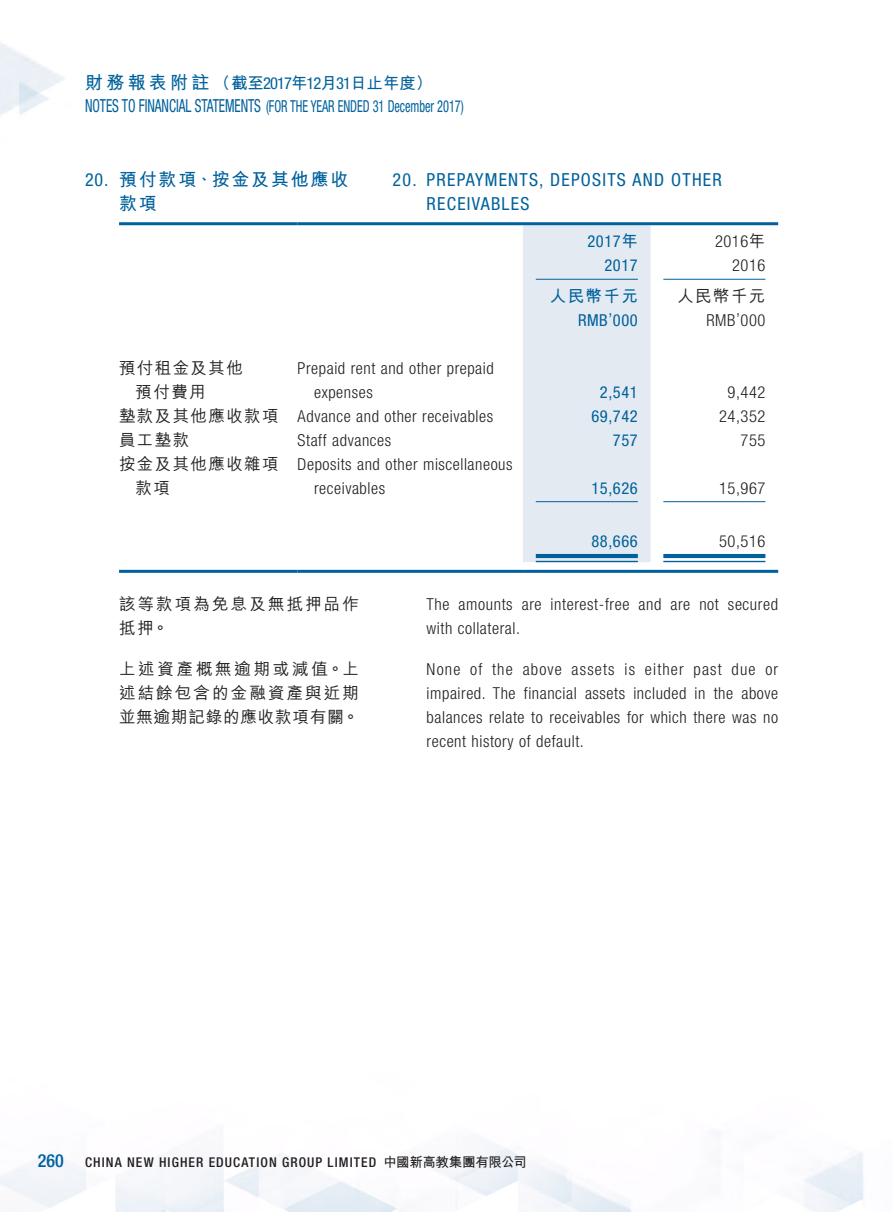
<style>
.page{position:relative;width:893px;height:1212px;background:#fff}
.page>*{position:absolute;margin:0;border:0;box-sizing:border-box;transform-origin:0 0}
.t1{font:condensed 18px/24px "Helvetica Neue LT Std";letter-spacing:.07em;color:#00619c}
.t2{font:700 18px/24px "M Hei HK";letter-spacing:.1em;color:#00619c}
.t3{font:300 condensed 16.5px/24px "Helvetica Neue LT Std";letter-spacing:.035em;color:#231f20}
.t4{font:500 16.5px/24px "M Hei HK";letter-spacing:.085em;color:#231f20}
.t5{font:condensed 16.5px "Helvetica Neue LT Std";letter-spacing:-.005em;color:#00619c;scale:.75 1}
.t6{font:condensed 16.5px "Helvetica Neue LT Std";letter-spacing:.035em;color:#00619c}
.t7{font:700 16.5px "M Hei HK";letter-spacing:.04em;color:#00619c}
.t8{font:500 16.5px/24px "M Hei HK";letter-spacing:.13em;color:#231f20}
.t9{font:500 condensed 13.5px "Helvetica Neue LT Std";letter-spacing:.08em;color:#231f20}
.s1{font-size:18px}
.s2{font-family:"Helvetica Neue LT Std";font-weight:400;font-stretch:condensed}
.s3{font-family:"M Hei HK";font-weight:700;font-stretch:normal}
.s4{font-family:"M Hei HK";font-weight:500;font-stretch:normal}
.s5{font-size:18px;color:#00619c}
</style>
<div class="page">
<img style="left:0;top:42px;width:64px;height:74px">
<div style="left:523px;top:225px;width:128px;height:337px;background:#e4eaf1"></div>
<hr style="left:119px;top:222px;width:179px;height:3px;background:#00619c">
<hr style="left:298px;top:222px;width:225px;height:3px;background:#00619c">
<hr style="left:523px;top:222px;width:255px;height:3px;background:#00619c">
<hr style="left:536px;top:279px;width:102px;height:1px;background:#00619c">
<hr style="left:663px;top:279px;width:102px;height:1px;background:#00619c">
<hr style="left:536px;top:501px;width:102px;height:1px;background:#00619c">
<hr style="left:663px;top:501px;width:102px;height:1px;background:#00619c">
<hr style="left:536px;top:554px;width:102px;height:4px;background:#00619c">
<hr style="left:536px;top:561px;width:102px;height:1px;background:#00619c">
<hr style="left:663px;top:554px;width:102px;height:4px;background:#00619c">
<hr style="left:663px;top:561px;width:102px;height:1px;background:#00619c">
<hr style="left:119px;top:570px;width:179px;height:3px;background:#00619c">
<hr style="left:298px;top:570px;width:225px;height:3px;background:#00619c">
<hr style="left:523px;top:570px;width:255px;height:3px;background:#00619c">
<p class="t7" style="left:85px;top:71px;width:349px"><span class="s1">財務報表附註</span>（截至<span class="s2">2017</span>年<span class="s2">12</span>月<span class="s2">31</span>日止年度）</p>
<p class="t5" style="left:85px;top:96px;width:506px"><span class="s1">NOTES TO FINANCIAL STATEMENTS</span> (FOR THE YEAR ENDED 31 December 2017)</p>
<p class="t2" style="left:119px;top:166px;width:231px;text-indent:-34px"><span class="s2">20.</span> 預付款項、按金及其他應收款項</p>
<p class="t1" style="left:427px;top:168px;width:297px;text-indent:-34px">20. PREPAYMENTS, DEPOSITS AND OTHER<br>RECEIVABLES</p>
<p class="t6" style="left:587px;top:232px;width:52px">2017<span class="s3">年</span></p>
<p class="t3" style="left:715px;top:229px;width:52px">2016<span class="s4">年</span></p>
<p class="t6" style="left:604px;top:256px;width:35px">2017</p>
<p class="t3" style="left:732px;top:253px;width:35px">2016</p>
<p class="t7" style="left:550px;top:283px;width:90px">人民幣千元</p>
<p class="t4" style="left:677px;top:282px;width:90px">人民幣千元</p>
<p class="t6" style="left:578px;top:310px;width:61px">RMB’000</p>
<p class="t3" style="left:706px;top:308px;width:60px">RMB’000</p>
<p class="t4" style="left:136px;top:354px;width:109px;text-indent:-16px">預付租金及其他預付費用</p>
<p class="t3" style="left:314px;top:356px;width:181px;text-indent:-16px">Prepaid rent and other prepaid expenses</p>
<p class="t6" style="left:600px;top:382px;width:39px">2,541</p>
<p class="t3" style="left:727px;top:380px;width:39px">9,442</p>
<p class="t3" style="left:119px;top:404px;width:376px"><span class="s4">墊款及其他應收款項</span> Advance and other receivables</p>
<p class="t6" style="left:591px;top:406px;width:48px">69,742</p>
<p class="t3" style="left:719px;top:404px;width:48px">24,352</p>
<p class="t4" style="left:119px;top:426px;width:72px">員工墊款</p>
<p class="t3" style="left:298px;top:428px;width:95px">Staff advances</p>
<p class="t6" style="left:613px;top:430px;width:26px">757</p>
<p class="t3" style="left:740px;top:428px;width:26px">755</p>
<p class="t4" style="left:136px;top:450px;width:145px;text-indent:-16px">按金及其他應收雜項款項</p>
<p class="t3" style="left:314px;top:452px;width:200px;text-indent:-16px">Deposits and other miscellaneous receivables</p>
<p class="t6" style="left:591px;top:478px;width:48px">15,626</p>
<p class="t3" style="left:719px;top:476px;width:48px">15,967</p>
<p class="t6" style="left:591px;top:532px;width:48px">88,666</p>
<p class="t3" style="left:719px;top:529px;width:48px">50,516</p>
<p class="t8" style="left:119px;top:590px;width:241px">該等款項為免息及無抵押品作抵押。</p>
<p class="t4" style="left:119px;top:655px;width:241px;text-align:justify">上述資產概無逾期或減值。上述結餘包含的金融資產與近期並無逾期記錄的應收款項有關。</p>
<p class="t3" style="left:427px;top:592px;width:353px">The amounts are interest-free and are not secured with collateral.</p>
<p class="t3" style="left:427px;top:657px;width:353px;text-align:justify">None of the above assets is either past due or impaired. The financial assets included in the above balances relate to receivables for which there was no recent history of default.</p>
<p class="t9" style="left:38px;top:1154px;width:490px"><span class="s5">260</span> CHINA NEW HIGHER EDUCATION GROUP LIMITED <span class="s3">中國新高教集團有限公司</span></p>
</div>
